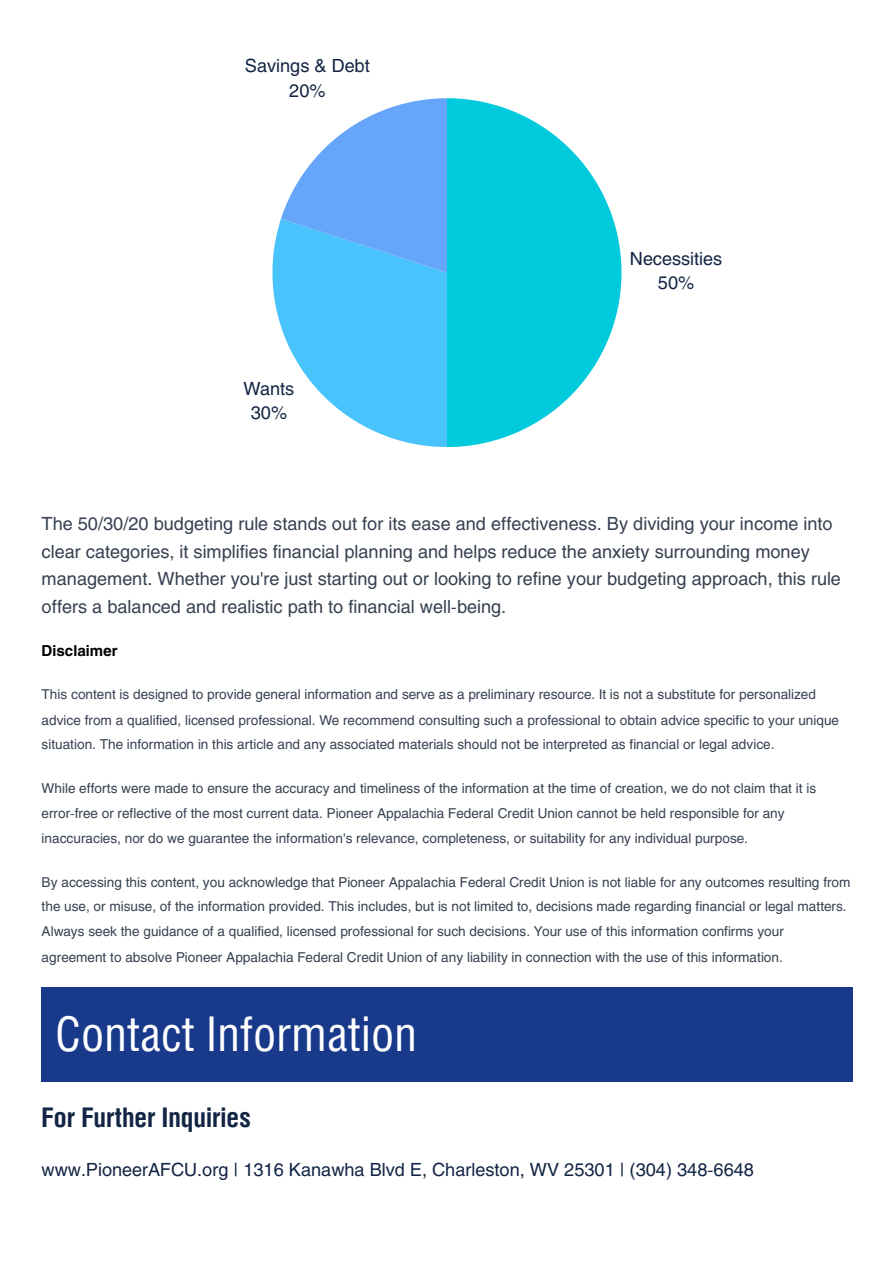
<style>
.page{position:relative;width:894px;height:1263px;background:#fff}
.page>*{position:absolute;margin:0;border:0;box-sizing:border-box;transform-origin:0 0}
.t1{font:48px "Helios Cond";color:#fff}
.t2{font:700 27px "Helios Cond";color:#132544}
.t3{font:18px/27.8px "Helios";color:#374151}
.t4{font:18px "Helios";color:#132544}
.t5{font:700 15px "Helios";color:#000}
.t6{font:13.5px/25.2px "Helios";color:#374151}
</style>
<div class="page">
<svg style="left:447px;top:98px;width:174px;height:349px;fill:#00cadc"></svg>
<svg style="left:272px;top:98px;width:175px;height:349px"></svg>
<div style="left:42px;top:988px;width:810px;height:94px;background:#193a8b"></div>
<p class="t4" style="left:245px;top:54px;width:126px">Savings &amp; Debt</p>
<p class="t4" style="left:289px;top:80px;width:38px">20%</p>
<p class="t4" style="left:243px;top:377px;width:52px">Wants</p>
<p class="t4" style="left:251px;top:401px;width:38px">30%</p>
<p class="t4" style="left:629px;top:248px;width:94px">Necessities</p>
<p class="t4" style="left:657px;top:272px;width:38px">50%</p>
<h3 class="t3" style="left:42px;top:509px;width:800px">The 50/30/20 budgeting rule stands out for its ease and effectiveness. By dividing your income into clear categories, it simplifies financial planning and helps reduce the anxiety surrounding money management. Whether you're just starting out or looking to refine your budgeting approach, this rule offers a balanced and realistic path to financial well-being.</h3>
<p class="t5" style="left:42px;top:641px;width:77px">Disclaimer</p>
<p class="t6" style="left:42px;top:681px;width:798px">This content is designed to provide general information and serve as a preliminary resource. It is not a substitute for personalized advice from a qualified, licensed professional. We recommend consulting such a professional to obtain advice specific to your unique situation. The information in this article and any associated materials should not be interpreted as financial or legal advice.</p>
<p class="t6" style="left:42px;top:776px;width:775px;line-height:24.8px">While efforts were made to ensure the accuracy and timeliness of the information at the time of creation, we do not claim that it is error-free or reflective of the most current data. Pioneer Appalachia Federal Credit Union cannot be held responsible for any inaccuracies, nor do we guarantee the information's relevance, completeness, or suitability for any individual purpose.</p>
<p class="t6" style="left:42px;top:869px;width:810px">By accessing this content, you acknowledge that Pioneer Appalachia Federal Credit Union is not liable for any outcomes resulting from the use, or misuse, of the information provided. This includes, but is not limited to, decisions made regarding financial or legal matters.<br>Always seek the guidance of a qualified, licensed professional for such decisions. Your use of this information confirms your agreement to absolve Pioneer Appalachia Federal Credit Union of any liability in connection with the use of this information.</p>
<p class="t1" style="left:55px;top:1004px;width:363px">Contact Information</p>
<h1 class="t2" style="left:42px;top:1099px;width:211px">For Further Inquiries</h1>
<h3 class="t4" style="left:42px;top:1158px;width:713px">www.PioneerAFCU.org | 1316 Kanawha Blvd E, Charleston, WV 25301 | (304) 348-6648</h3>
</div>
